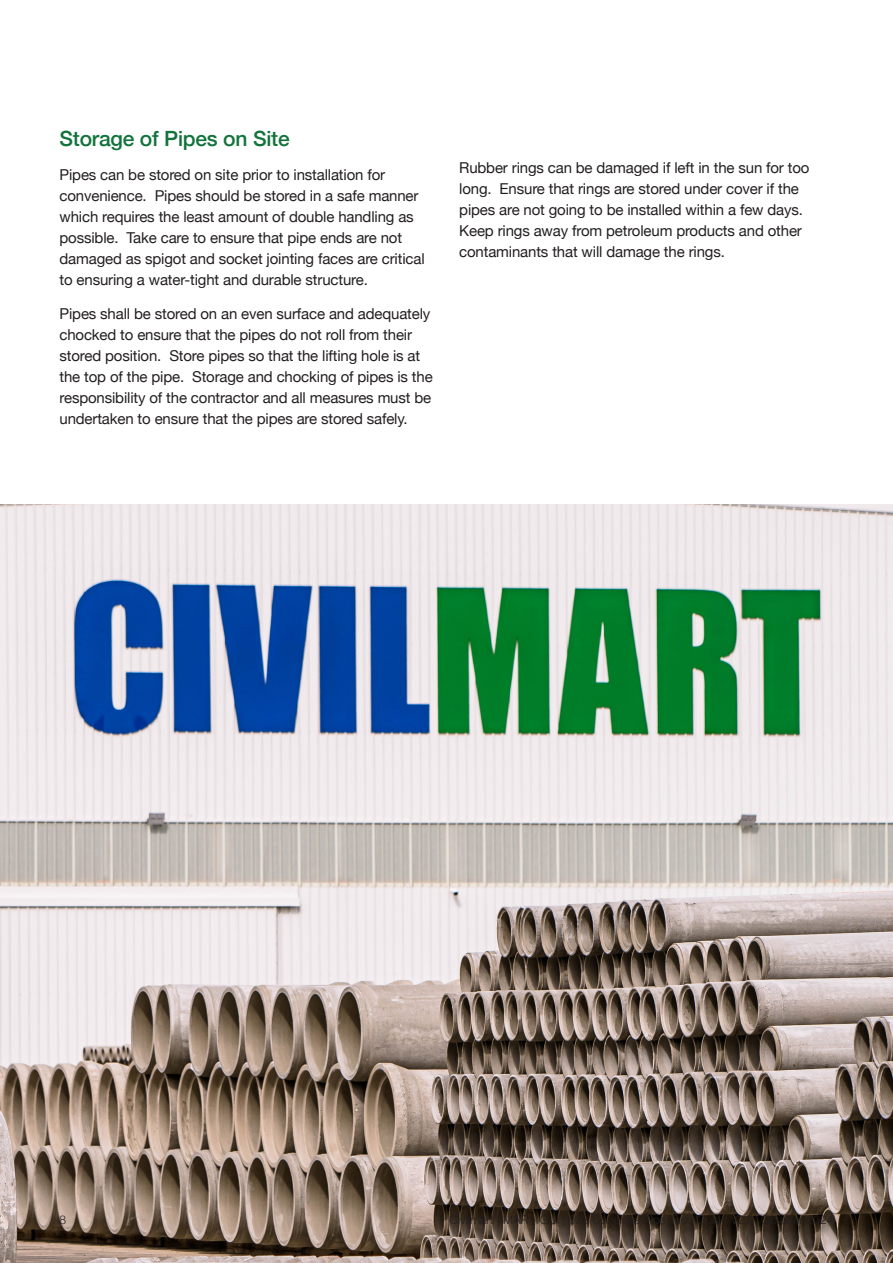
<style>
.page{position:relative;width:893px;height:1263px;background:#fff}
.page>*{position:absolute;margin:0;border:0;box-sizing:border-box;transform-origin:0 0}
.Body{font:500 21px "Helvetica Neue";letter-spacing:-.01em;color:#12733b}
.Body-2{font:15px/21px "Helvetica Neue";letter-spacing:-.01em;color:#231f20}
.t1{font:300 12px "Helvetica Neue";color:#231f20}
</style>
<div class="page">
<img style="left:0;top:504px;width:893px;height:759px">
<p class="Body" style="left:60px;top:122px;width:232px">Storage of Pipes on Site</p>
<p class="Body-2" style="left:60px;top:165px;width:367px">Pipes can be stored on site prior to installation for convenience. Pipes should be stored in a safe manner which requires the least amount of double handling as possible. Take care to ensure that pipe ends are not damaged as spigot and socket jointing faces are critical to ensuring a water-tight and durable structure.</p>
<p class="Body-2" style="left:60px;top:304px;width:375px">Pipes shall be stored on an even surface and adequately chocked to ensure that the pipes do not roll from their stored position. Store pipes so that the lifting hole is at the top of the pipe. Storage and chocking of pipes is the responsibility of the contractor and all measures must be undertaken to ensure that the pipes are stored safely.</p>
<p class="Body-2" style="left:459px;top:158px;width:352px">Rubber rings can be damaged if left in the sun for too long. Ensure that rings are stored under cover if the pipes are not going to be installed within a few days.<br>Keep rings away from petroleum products and other contaminants that will damage the rings.</p>
<p class="t1" style="left:60px;top:1210px;width:8px">8</p>
</div>
